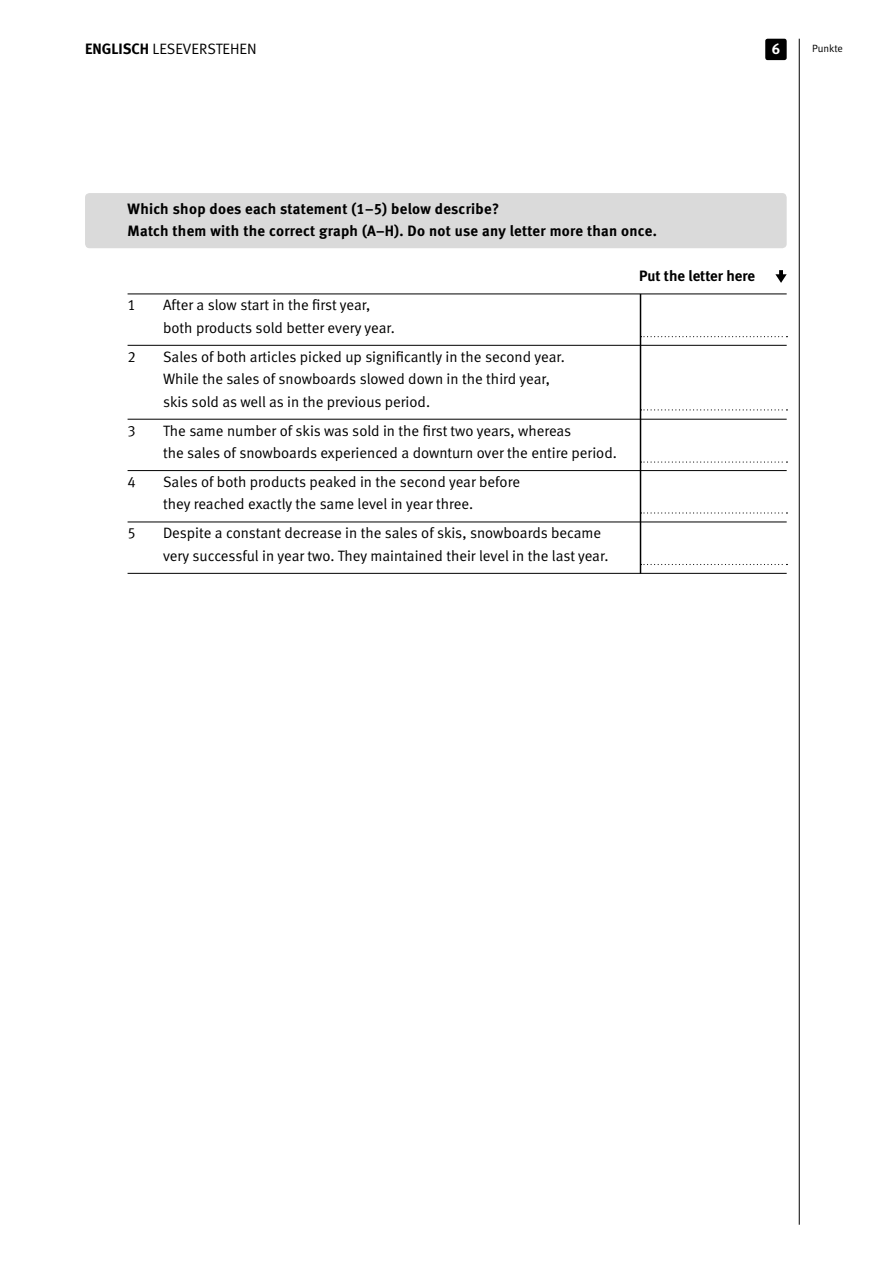
<style>
.page{position:relative;width:893px;height:1263px;background:#fff}
.page>*{position:absolute;margin:0;border:0;box-sizing:border-box;transform-origin:0 0}
.Grundtext{font:15px/22.5px "Meta Normal LF";color:#000}
.Titel_03{font:15px/22.5px "Meta Bold LF";letter-spacing:.02em;color:#000}
.Grundtext-2{font:700 15px "Meta";color:#000}
.t1{font:15px "Meta Bold LF";color:#fff}
.t2{font:10.5px "Meta Normal LF";letter-spacing:-.005em;color:#000}
.s1{font-family:"Meta Bold LF"}
</style>
<div class="page">
<div style="left:765px;top:39px;width:22px;height:21px;background:#000;border-radius:2px"></div>
<hr style="left:799px;top:39px;width:1px;height:1186px;background:#000">
<div style="left:85px;top:193px;width:702px;height:55px;background:#dadada;border-radius:4px"></div>
<hr style="left:128px;top:294px;width:659px;height:1px;background:#000">
<hr style="left:128px;top:345px;width:659px;height:1px;background:#000">
<hr style="left:128px;top:419px;width:659px;height:1px;background:#000">
<hr style="left:128px;top:470px;width:659px;height:1px;background:#000">
<hr style="left:128px;top:522px;width:659px;height:1px;background:#000">
<hr style="left:128px;top:573px;width:659px;height:1px;background:#000">
<svg style="left:775px;top:270px;width:12px;height:13px"></svg>
<hr style="left:640px;top:294px;width:1px;height:279px;background:#000">
<svg style="left:641px;top:336px;width:146px;height:1px"></svg>
<svg style="left:641px;top:512px;width:146px;height:1px"></svg>
<svg style="left:641px;top:409px;width:146px;height:1px"></svg>
<svg style="left:641px;top:564px;width:146px;height:1px"></svg>
<svg style="left:641px;top:461px;width:146px;height:2px"></svg>
<p class="Grundtext" style="left:85px;top:38px;width:173px"><span class="s1">ENGLISCH</span> LESEVERSTEHEN</p>
<p class="t1" style="left:772px;top:40px;width:10px">6</p>
<p class="t2" style="left:812px;top:43px;width:32px">Punkte</p>
<p class="Titel_03" style="left:128px;top:197px;width:531px">Which shop does each statement (1–5) below describe?<br>Match them with the correct graph (A–H). Do not use any letter more than once.</p>
<p class="Grundtext-2" style="left:639px;top:267px;width:117px">Put the letter here</p>
<p class="Grundtext" style="left:128px;top:294px;width:10px">1</p>
<p class="Grundtext" style="left:163px;top:294px;width:233px">After a slow start in the first year, both products sold better every year.</p>
<p class="Grundtext" style="left:128px;top:345px;width:10px">2</p>
<p class="Grundtext" style="left:163px;top:345px;width:403px">Sales of both articles picked up significantly in the second year.<br>While the sales of snowboards slowed down in the third year, skis sold as well as in the previous period.</p>
<p class="Grundtext" style="left:128px;top:419px;width:10px">3</p>
<p class="Grundtext" style="left:163px;top:419px;width:455px">The same number of skis was sold in the first two years, whereas<br>the sales of snowboards experienced a downturn over the entire period.</p>
<p class="Grundtext" style="left:128px;top:470px;width:10px">4</p>
<p class="Grundtext" style="left:163px;top:470px;width:358px">Sales of both products peaked in the second year before they reached exactly the same level in year three.</p>
<p class="Grundtext" style="left:128px;top:522px;width:10px">5</p>
<p class="Grundtext" style="left:163px;top:522px;width:447px">Despite a constant decrease in the sales of skis, snowboards became very successful in year two. They maintained their level in the last year.</p>
</div>
